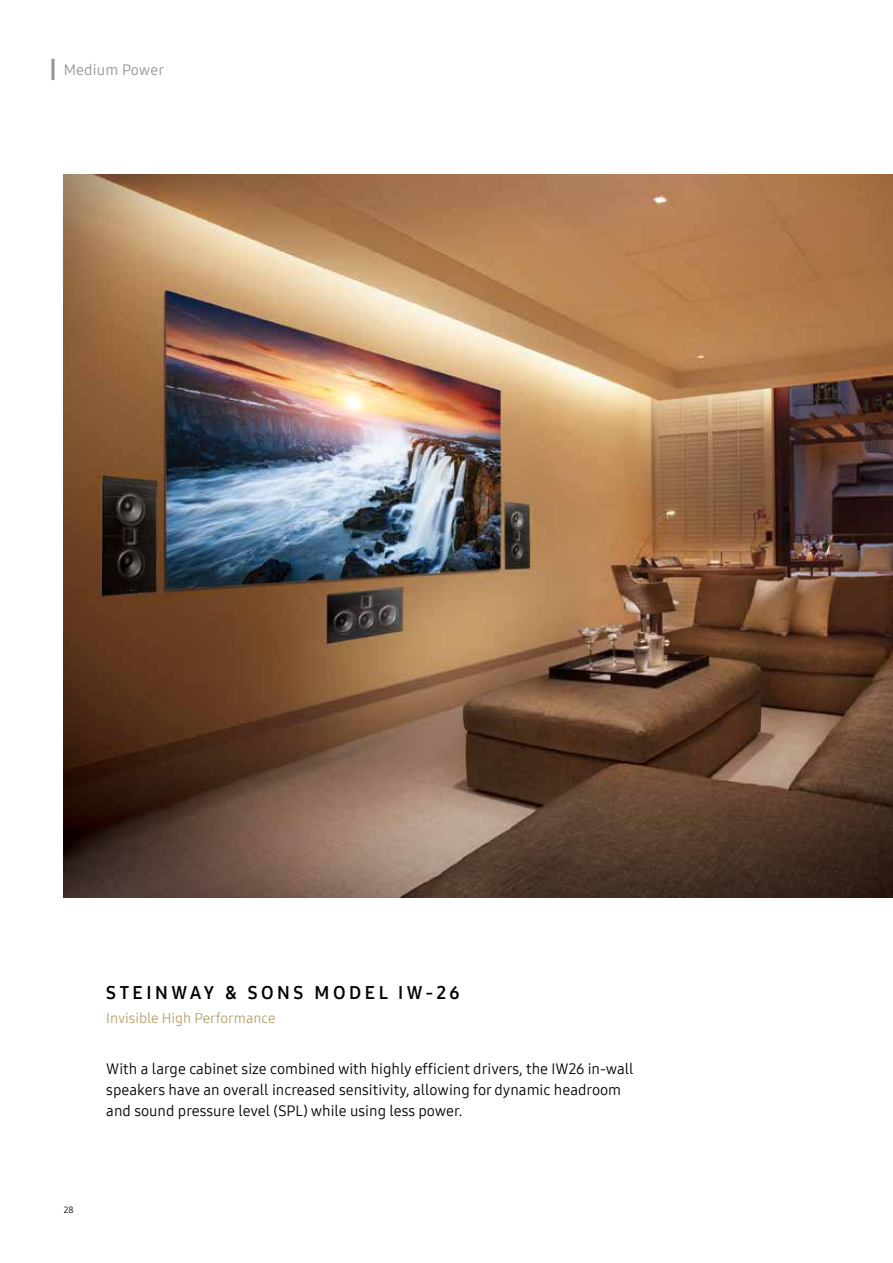
<style>
.page{position:relative;width:893px;height:1263px;background:#fff}
.page>*{position:absolute;margin:0;border:0;box-sizing:border-box;transform-origin:0 0}
.t1{font:18px "Samsung One Latin 700";letter-spacing:.2em;color:#000}
.t2{font:15px/21px "Samsung One Latin 400";color:#000}
.t3{font:15px "Samsung One Latin 400";letter-spacing:.01em;color:#939598}
.t4{font:14.25px "Samsung One Latin 400";color:#b5a168}
.t5{font:9px "Samsung One Latin 400";color:#000}
</style>
<div class="page">
<hr style="left:51px;top:59px;width:3px;height:21px;background:#939598">
<img style="left:64px;top:174px;width:829px;height:723px">
<p class="t3" style="left:64px;top:60px;width:102px">Medium Power</p>
<p class="t1" style="left:106px;top:981px;width:355px">STEINWAY &amp; SONS MODEL IW-26</p>
<p class="t4" style="left:106px;top:1008px;width:171px">Invisible High Performance</p>
<p class="t2" style="left:106px;top:1057px;width:529px">With a large cabinet size combined with highly efficient drivers, the IW26 in-wall speakers have an overall increased sensitivity, allowing for dynamic headroom and sound pressure level (SPL) while using less power.</p>
<p class="t5" style="left:64px;top:1204px;width:11px">28</p>
</div>
